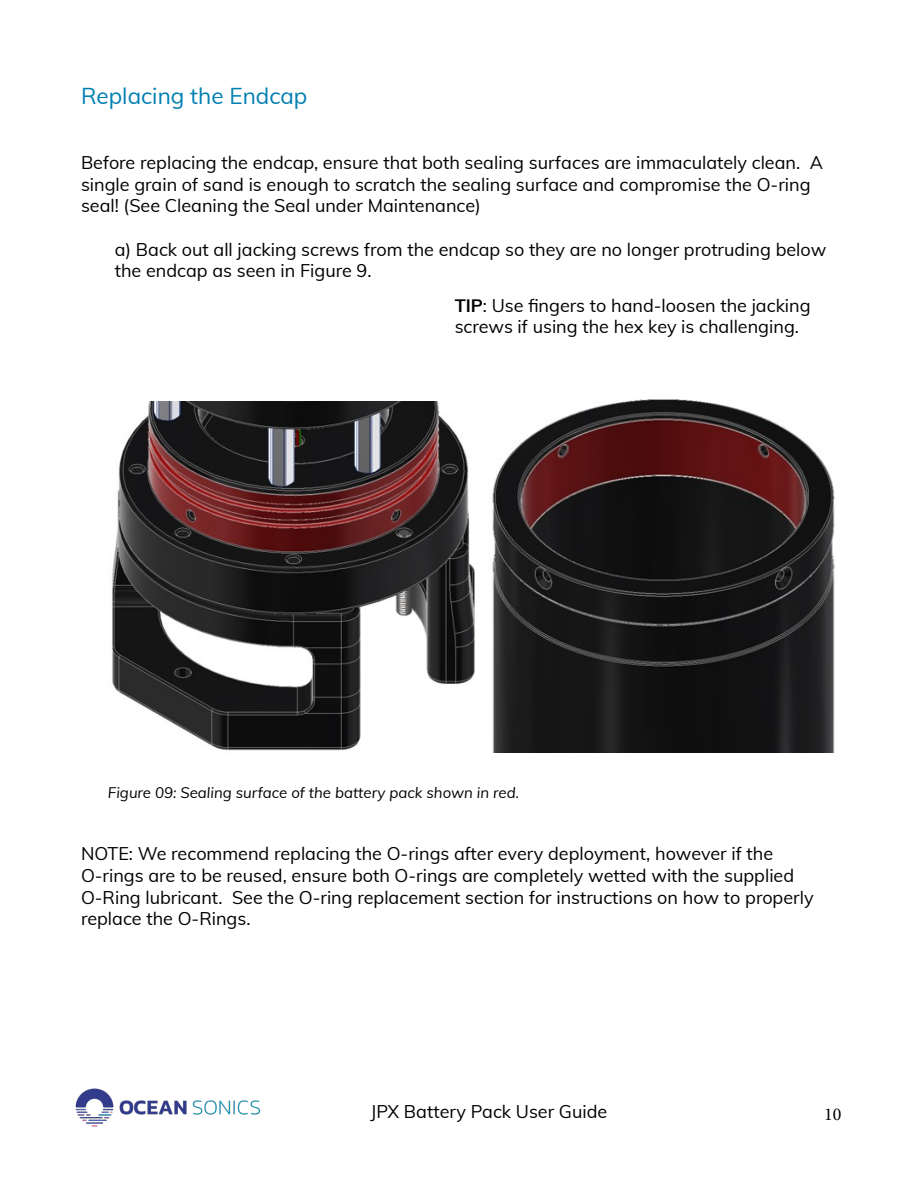
<style>
.page{position:relative;width:918px;height:1188px;background:#fff}
.page>*{position:absolute;margin:0;border:0;box-sizing:border-box;transform-origin:0 0}
.t1{font:22.5px "Muli";color:#017fb1}
.t2{font:18px/21.6px "Muli";color:#000}
.t3{font:18px "Minion Pro";color:#000}
.t4{font:italic 15px "Muli";color:#000}
.s1{font-weight:700}
</style>
<div class="page">
<img style="left:75px;top:1088px;width:186px;height:39px">
<img style="left:112px;top:402px;width:363px;height:349px">
<img style="left:492px;top:399px;width:343px;height:354px">
<p class="t1" style="left:81px;top:79px;width:228px">Replacing the Endcap</p>
<p class="t2" style="left:81px;top:151px;width:743px">Before replacing the endcap, ensure that both sealing surfaces are immaculately clean. A single grain of sand is enough to scratch the sealing surface and compromise the O-ring seal! (See Cleaning the Seal under Maintenance)</p>
<p class="t2" style="left:115px;top:238px;width:713px">a) Back out all jacking screws from the endcap so they are no longer protruding below the endcap as seen in Figure 9.</p>
<p class="t2" style="left:455px;top:294px;width:357px"><span class="s1">TIP</span>: Use fingers to hand-loosen the jacking screws if using the hex key is challenging.</p>
<p class="t4" style="left:108px;top:781px;width:413px">Figure 09: Sealing surface of the battery pack shown in red.</p>
<p class="t2" style="left:81px;top:842px;width:734px">NOTE: We recommend replacing the O-rings after every deployment, however if the O-rings are to be reused, ensure both O-rings are completely wetted with the supplied O-Ring lubricant. See the O-ring replacement section for instructions on how to properly replace the O-Rings.</p>
<p class="t2" style="left:370px;top:1100px;width:238px">JPX Battery Pack User Guide</p>
<p class="t3" style="left:824px;top:1102px;width:19px">10</p>
</div>
